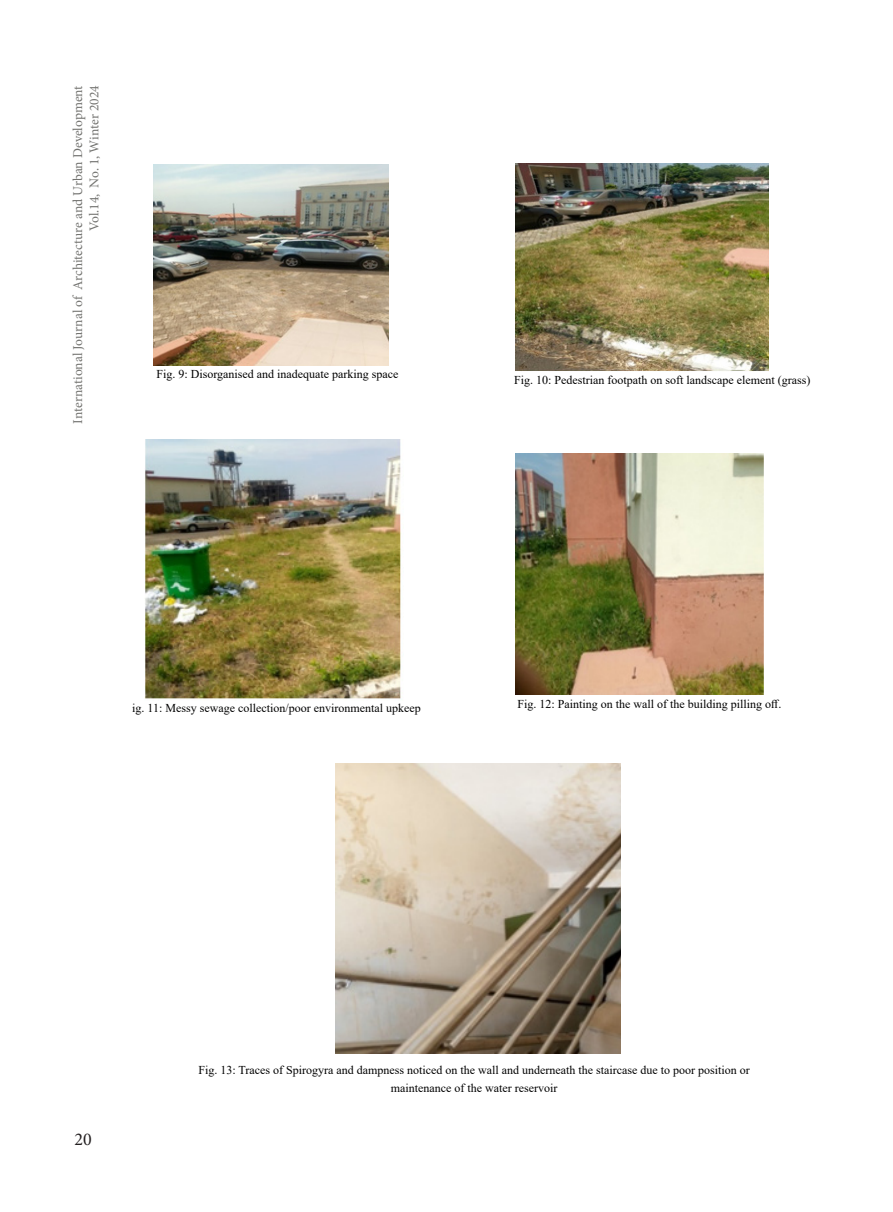
<style>
.page{position:relative;width:893px;height:1212px;background:#fff}
.page>*{position:absolute;margin:0;border:0;box-sizing:border-box;transform-origin:0 0}
.t1{font:18px "Minion Pro";color:#231f20}
.t2{font:13.5px/16.2px "Minion Pro";letter-spacing:-.005em;color:#737370;text-align:right}
.abstract{font:12px/18px "Times New Roman";color:#000;text-align:center}
</style>
<div class="page">
<img style="left:145px;top:439px;width:256px;height:260px">
<img style="left:516px;top:453px;width:248px;height:241px">
<img style="left:336px;top:763px;width:285px;height:290px">
<img style="left:153px;top:164px;width:236px;height:201px">
<img style="left:516px;top:164px;width:252px;height:207px">
<p class="t2" style="left:70px;top:423px;width:339px;rotate:-90deg">International Journal of Architecture and Urban Development<br>Vol.14, No. 1, Winter 2024</p>
<p class="abstract" style="left:156px;top:365px;width:244px">Fig. 9: Disorganised and inadequate parking space</p>
<p class="abstract" style="left:514px;top:370px;width:298px">Fig. 10: Pedestrian footpath on soft landscape element (grass)</p>
<p class="abstract" style="left:132px;top:699px;width:290px">ig. 11: Messy sewage collection/poor environmental upkeep</p>
<p class="abstract" style="left:518px;top:694px;width:265px">Fig. 12: Painting on the wall of the building pilling off.</p>
<h1 class="t1" style="left:74px;top:1127px;width:19px">20</h1>
<p class="abstract" style="left:198px;top:1060px;width:553px">Fig. 13: Traces of Spirogyra and dampness noticed on the wall and underneath the staircase due to poor position or maintenance of the water reservoir</p>
</div>
